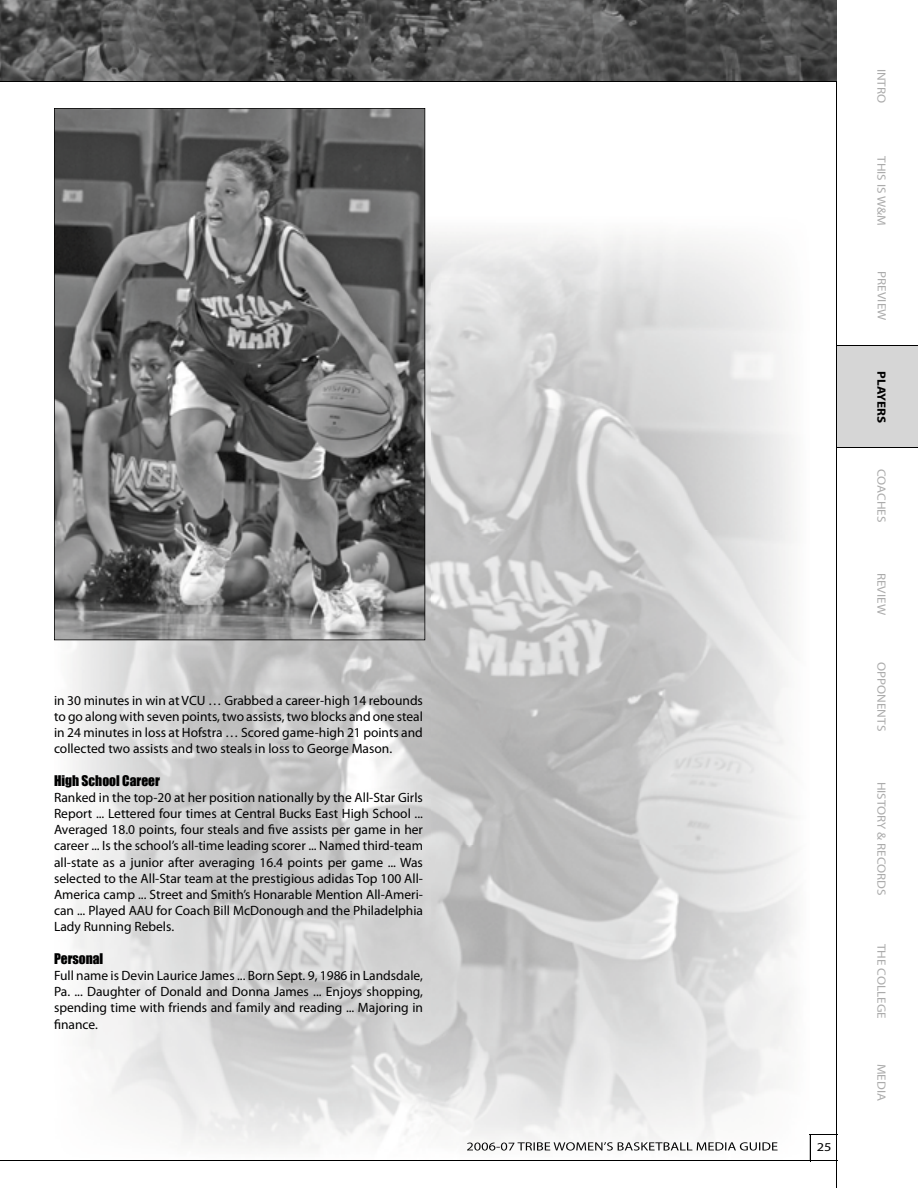
<style>
.page{position:relative;width:918px;height:1188px;background:#fff}
.page>*{position:absolute;margin:0;border:0;box-sizing:border-box;transform-origin:0 0}
.t1{font:13.5px/16.2px "Myriad Pro";color:#000;text-align:justify}
.t2{font:13.5px "Impact";color:#000}
.t3{font:12px "Myriad Pro";color:#ababab;scale:1.1 1}
.t4{font:700 12px "Myriad Pro";color:#000;scale:1.1 1}
.t5{font:12px "Myriad Pro";color:#000;scale:1.2 1}
</style>
<div class="page">
<div style="left:837px;top:346px;width:81px;height:102px;background:#d6d6d6"></div>
<hr style="left:0;top:1161px;width:837px;height:1px;background:#000">
<hr style="left:837px;top:0;width:1px;height:1188px;background:#000">
<hr style="left:837px;top:448px;width:81px;height:1px;background:#000">
<hr style="left:837px;top:345px;width:81px;height:1px;background:#000">
<img style="left:54px;top:216px;width:756px;height:946px">
<img style="left:467px;top:1142px;width:311px;height:9px">
<svg style="left:810px;top:1134px;width:27px;height:28px"></svg>
<img style="left:0;top:0;width:837px;height:81px">
<hr style="left:0;top:81px;width:837px;height:1px;background:#000">
<svg style="left:54px;top:108px;width:371px;height:532px;background:#6d6d6d"></svg>
<p class="t1" style="left:54px;top:692px;width:370px">in 30 minutes in win at VCU … Grabbed a career-high 14 rebounds to go along with seven points, two assists, two blocks and one steal in 24 minutes in loss at Hofstra … Scored game-high 21 points and collected two assists and two steals in loss to George Mason.</p>
<p class="t2" style="left:54px;top:772px;width:108px">High School Career</p>
<p class="t1" style="left:54px;top:789px;width:371px">Ranked in the top-20 at her position nationally by the All-Star Girls Report ... Lettered four times at Central Bucks East High School ...<br>Averaged 18.0 points, four steals and five assists per game in her career ... Is the school’s all-time leading scorer ... Named third-team all-state as a junior after averaging 16.4 points per game ... Was selected to the All-Star team at the prestigious adidas Top 100 All-America camp ... Street and Smith’s Honarable Mention All-Ameri&shy;can ... Played AAU for Coach Bill McDonough and the Philadelphia Lady Running Rebels.</p>
<p class="t2" style="left:54px;top:950px;width:51px">Personal</p>
<p class="t1" style="left:54px;top:968px;width:370px">Full name is Devin Laurice James ... Born Sept. 9, 1986 in Landsdale, Pa. ... Daughter of Donald and Donna James ... Enjoys shopping, spending time with friends and family and reading ... Majoring in finance.</p>
<p class="t5" style="left:817px;top:1140px;width:14px">25</p>
<p class="t3" style="left:888px;top:69px;width:33px;rotate:90deg">INTRO</p>
<p class="t3" style="left:888px;top:156px;width:65px;rotate:90deg">THIS IS W&amp;M</p>
<p class="t3" style="left:888px;top:271px;width:46px;rotate:90deg">PREVIEW</p>
<p class="t4" style="left:888px;top:371px;width:48px;rotate:90deg">PLAYERS</p>
<p class="t3" style="left:888px;top:469px;width:50px;rotate:90deg">COACHES</p>
<p class="t3" style="left:888px;top:573px;width:40px;rotate:90deg">REVIEW</p>
<p class="t3" style="left:888px;top:662px;width:64px;rotate:90deg">OPPONENTS</p>
<p class="t3" style="left:888px;top:782px;width:105px;rotate:90deg">HISTORY &amp; RECORDS</p>
<p class="t3" style="left:888px;top:944px;width:70px;rotate:90deg">THE COLLEGE</p>
<p class="t3" style="left:888px;top:1064px;width:35px;rotate:90deg">MEDIA</p>
</div>
